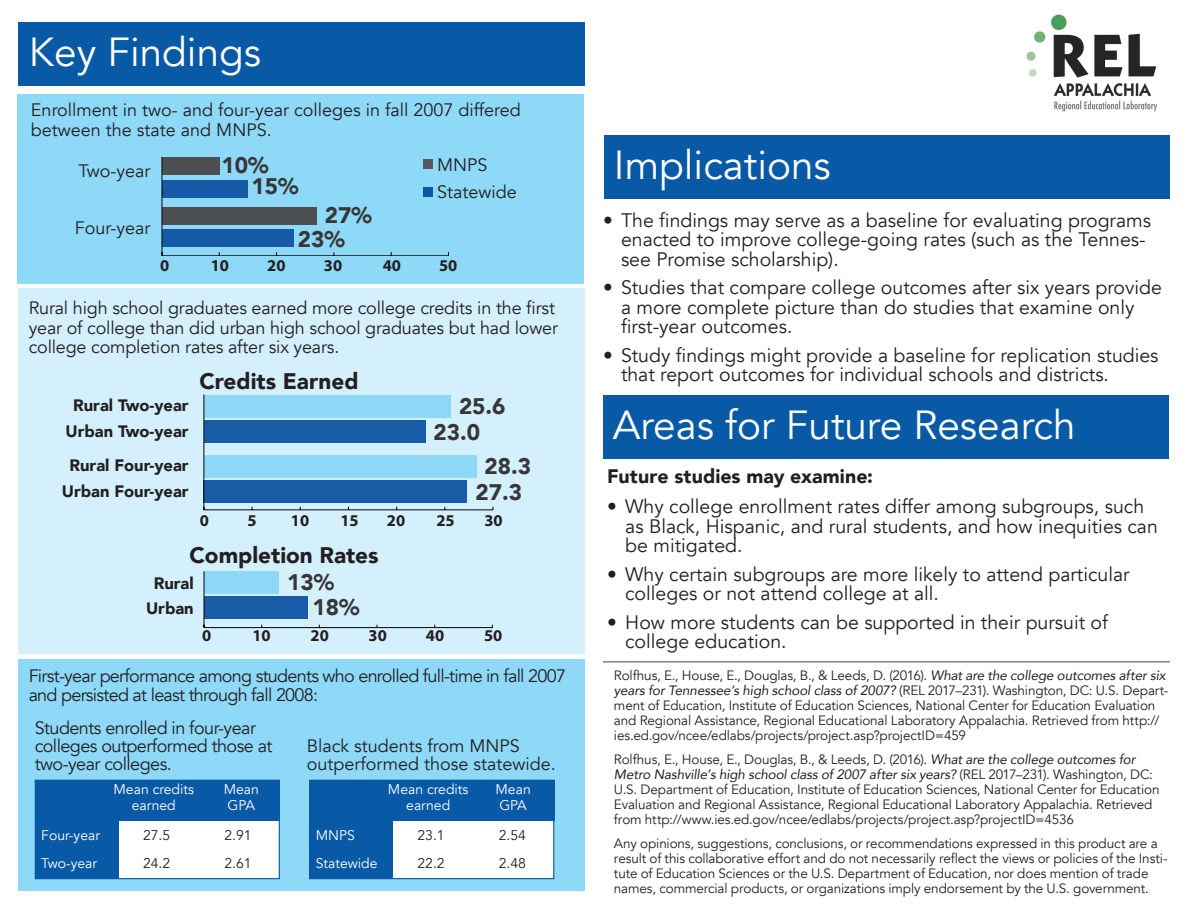
<style>
.page{position:relative;width:1188px;height:918px;background:#fff}
.page>*{position:absolute;margin:0;border:0;box-sizing:border-box;transform-origin:0 0}
.Section_headings{font:40.5px "Avenir";color:#fff}
.Intro_Par_1{font:900 22.5px "Avenir";color:#383636}
.label2{font:900 22.5px "Avenir";color:#231f20}
.t1{font:19.5px/19.5px "Avenir";color:#231f20}
.nutsandbolts{font:900 19.5px "Avenir";letter-spacing:.005em;color:#231f20}
.Smaller{font:18px/19.5px "Avenir";letter-spacing:-.01em;color:#231f20}
.Smaller-2{font:18px/19.5px "Avenir";letter-spacing:-.04em;color:#231f20}
.Smaller-3{font:18px/18px "Avenir";letter-spacing:-.03em;color:#231f20}
.label2-2{font:900 16.5px "Avenir";color:#231f20}
.Chart_label{font:700 16.5px "Myriad Pro";color:#231f20}
.Smaller-4{font:13.95px/15.1px "Avenir";color:#fff;text-align:center}
.Smaller-5{font:13.95px "Avenir";color:#231f20}
.Citation{font:13.5px/15px "Avenir";letter-spacing:-.01em;color:#231f20}
.s1{font-style:italic}
</style>
<div class="page">
<div style="left:18px;top:289px;width:567px;height:365px;background:#d4f0fc"></div>
<div style="left:18px;top:659px;width:567px;height:232px;background:#8ed8f8"></div>
<div style="left:18px;top:94px;width:566px;height:189px;background:#8ed8f8"></div>
<div style="left:162px;top:157px;width:57px;height:18px;background:#4d4f51"></div>
<div style="left:162px;top:180px;width:86px;height:18px;background:#175aa7"></div>
<div style="left:162px;top:207px;width:155px;height:18px;background:#4d4f51"></div>
<div style="left:162px;top:229px;width:132px;height:18px;background:#175aa7"></div>
<hr style="left:162px;top:256px;width:286px;height:1px;background:#040503">
<hr style="left:162px;top:157px;width:1px;height:99px;background:#040503">
<img style="left:1026px;top:14px;width:132px;height:98px">
<div style="left:605px;top:135px;width:565px;height:64px;background:#095aa6"></div>
<div style="left:603px;top:395px;width:566px;height:64px;background:#095aa6"></div>
<div style="left:18px;top:22px;width:567px;height:64px;background:#095aa6"></div>
<div style="left:204px;top:596px;width:104px;height:23px;background:#185ba6"></div>
<div style="left:204px;top:571px;width:75px;height:23px;background:#8dd7f7"></div>
<hr style="left:204px;top:627px;width:288px;height:1px;background:#040503">
<hr style="left:204px;top:571px;width:1px;height:57px;background:#040503">
<div style="left:423px;top:159px;width:10px;height:10px;background:#59595c"></div>
<div style="left:423px;top:188px;width:10px;height:9px;background:#0a59a6"></div>
<div style="left:35px;top:780px;width:245px;height:99px;background:#fff;border:1px solid #095aa6"></div>
<div style="left:96px;top:780px;width:184px;height:41px;background:#095aa6"></div>
<div style="left:35px;top:780px;width:84px;height:99px;background:#095aa6"></div>
<div style="left:309px;top:780px;width:245px;height:99px;background:#fff;border:1px solid #095aa6"></div>
<div style="left:370px;top:780px;width:184px;height:41px;background:#095aa6"></div>
<div style="left:310px;top:780px;width:83px;height:99px;background:#095aa6"></div>
<div style="left:204px;top:420px;width:222px;height:22px;background:#185ba6"></div>
<div style="left:204px;top:480px;width:263px;height:22px;background:#185ba6"></div>
<div style="left:204px;top:395px;width:247px;height:22px;background:#8dd7f7"></div>
<div style="left:204px;top:455px;width:273px;height:22px;background:#8dd7f7"></div>
<hr style="left:204px;top:509px;width:289px;height:1px;background:#040503">
<hr style="left:203px;top:395px;width:1px;height:115px;background:#040503">
<hr style="left:603px;top:661px;width:567px;height:2px;background:#808285">
<p class="Section_headings" style="left:29px;top:28px;width:234px">Key Findings</p>
<p class="Smaller" style="left:31px;top:101px;width:491px">Enrollment in two- and four-year colleges in fall 2007 differed between the state and MNPS.</p>
<p class="Smaller" style="left:437px;top:155px;width:52px">MNPS</p>
<p class="Smaller" style="left:437px;top:182px;width:81px">Statewide</p>
<p class="Smaller" style="left:75px;top:218px;width:77px">Four-year</p>
<p class="Smaller" style="left:78px;top:161px;width:73px">Two-year</p>
<p class="Intro_Par_1" style="left:221px;top:146px;width:49px">10%</p>
<p class="Intro_Par_1" style="left:251px;top:167px;width:49px">15%</p>
<p class="Intro_Par_1" style="left:325px;top:196px;width:49px">27%</p>
<p class="Intro_Par_1" style="left:298px;top:220px;width:49px">23%</p>
<p class="Chart_label" style="left:160px;top:255px;width:11px">0</p>
<p class="Chart_label" style="left:211px;top:255px;width:20px">10</p>
<p class="Chart_label" style="left:267px;top:255px;width:20px">20</p>
<p class="Chart_label" style="left:324px;top:255px;width:20px">30</p>
<p class="Chart_label" style="left:383px;top:255px;width:20px">40</p>
<p class="Chart_label" style="left:439px;top:255px;width:20px">50</p>
<p class="Smaller" style="left:29px;top:299px;width:531px">Rural high school graduates earned more college credits in the first year of college than did urban high school graduates but had lower college completion rates after six years.</p>
<p class="label2-2" style="left:73px;top:392px;width:117px">Rural Two-year</p>
<p class="label2-2" style="left:66px;top:417px;width:125px">Urban Two-year</p>
<p class="label2-2" style="left:69px;top:452px;width:121px">Rural Four-year</p>
<p class="label2-2" style="left:62px;top:477px;width:128px">Urban Four-year</p>
<p class="label2" style="left:199px;top:362px;width:161px">Credits Earned</p>
<p class="Intro_Par_1" style="left:459px;top:387px;width:48px">25.6</p>
<p class="Intro_Par_1" style="left:434px;top:413px;width:48px">23.0</p>
<p class="Intro_Par_1" style="left:484px;top:447px;width:48px">28.3</p>
<p class="Intro_Par_1" style="left:476px;top:473px;width:48px">27.3</p>
<p class="Chart_label" style="left:200px;top:509px;width:11px">0</p>
<p class="Chart_label" style="left:247px;top:509px;width:11px">5</p>
<p class="Chart_label" style="left:291px;top:509px;width:20px">10</p>
<p class="Chart_label" style="left:340px;top:509px;width:20px">15</p>
<p class="Chart_label" style="left:387px;top:509px;width:20px">20</p>
<p class="Chart_label" style="left:436px;top:509px;width:20px">25</p>
<p class="Chart_label" style="left:484px;top:509px;width:20px">30</p>
<p class="label2" style="left:190px;top:536px;width:191px">Completion Rates</p>
<p class="Intro_Par_1" style="left:287px;top:563px;width:49px">13%</p>
<p class="Intro_Par_1" style="left:313px;top:588px;width:49px">18%</p>
<p class="Chart_label" style="left:202px;top:625px;width:11px">0</p>
<p class="Chart_label" style="left:252px;top:625px;width:20px">10</p>
<p class="Chart_label" style="left:311px;top:625px;width:20px">20</p>
<p class="Chart_label" style="left:369px;top:625px;width:20px">30</p>
<p class="Chart_label" style="left:426px;top:625px;width:20px">40</p>
<p class="Chart_label" style="left:484px;top:625px;width:20px">50</p>
<p class="label2-2" style="left:154px;top:569px;width:42px">Rural</p>
<p class="label2-2" style="left:146px;top:594px;width:49px">Urban</p>
<p class="Smaller-2" style="left:29px;top:666px;width:539px">First-year performance among students who enrolled full-time in fall 2007 and persisted at least through fall 2008:</p>
<p class="Smaller-3" style="left:35px;top:720px;width:239px">Students enrolled in four-year colleges outperformed those at two-year colleges.</p>
<p class="Smaller" style="left:307px;top:738px;width:250px;line-height:18px">Black students from MNPS outperformed those statewide.</p>
<p class="Smaller-4" style="left:114px;top:782px;width:82px">Mean credits earned</p>
<p class="Smaller-4" style="left:224px;top:782px;width:37px;text-align:left">Mean<br>GPA</p>
<p class="Smaller-5" style="left:224px;top:827px;width:29px">2.91</p>
<p class="Smaller-4" style="left:41px;top:828px;width:60px">Four-year</p>
<p class="Smaller-5" style="left:143px;top:827px;width:29px">27.5</p>
<p class="Smaller-4" style="left:388px;top:782px;width:82px">Mean credits earned</p>
<p class="Smaller-4" style="left:496px;top:782px;width:37px;text-align:left">Mean<br>GPA</p>
<p class="Smaller-5" style="left:499px;top:827px;width:29px">2.54</p>
<p class="Smaller-4" style="left:316px;top:828px;width:41px">MNPS</p>
<p class="Smaller-5" style="left:418px;top:827px;width:29px">23.1</p>
<p class="Smaller-4" style="left:41px;top:856px;width:57px">Two-year</p>
<p class="Smaller-5" style="left:143px;top:855px;width:29px">24.2</p>
<p class="Smaller-5" style="left:224px;top:855px;width:29px">2.61</p>
<p class="Smaller-4" style="left:316px;top:856px;width:63px">Statewide</p>
<p class="Smaller-5" style="left:418px;top:855px;width:29px">22.2</p>
<p class="Smaller-5" style="left:499px;top:855px;width:29px">2.48</p>
<p class="Section_headings" style="left:614px;top:140px;width:218px">Implications</p>
<p class="t1" style="left:621px;top:211px;width:532px;text-indent:-18px">• The findings may serve as a baseline for evaluating programs enacted to improve college-going rates (such as the Tennes&shy;see Promise scholarship).</p>
<p class="t1" style="left:621px;top:278px;width:542px;text-indent:-18px">• Studies that compare college outcomes after six years provide a more complete picture than do studies that examine only first-year outcomes.</p>
<p class="t1" style="left:621px;top:346px;width:539px;text-indent:-18px">• Study findings might provide a baseline for replication studies that report outcomes for individual schools and districts.</p>
<p class="Section_headings" style="left:613px;top:401px;width:464px">Areas for Future Research</p>
<p class="nutsandbolts" style="left:607px;top:460px;width:267px">Future studies may examine:</p>
<p class="t1" style="left:625px;top:497px;width:534px;text-indent:-18px">• Why college enrollment rates differ among subgroups, such as Black, Hispanic, and rural students, and how inequities can be mitigated.</p>
<p class="t1" style="left:625px;top:564px;width:506px;text-indent:-18px">• Why certain subgroups are more likely to attend particular colleges or not attend college at all.</p>
<p class="t1" style="left:625px;top:612px;width:484px;text-indent:-18px">• How more students can be supported in their pursuit of college education.</p>
<p class="Citation" style="left:614px;top:668px;width:556px">Rolfhus, E., House, E., Douglas, B., &amp; Leeds, D. (2016). <span class="s1">What are the college outcomes after six years for Tennessee’s high school class of 2007?</span> (REL 2017–231). Washington, DC: U.S. Depart&shy;ment of Education, Institute of Education Sciences, National Center for Education Evaluation and Regional Assistance, Regional Educational Laboratory Appalachia. Retrieved from http:// ies.ed.gov/ncee/edlabs/projects/project.asp?projectID=459</p>
<p class="Citation" style="left:614px;top:752px;width:547px">Rolfhus, E., House, E., Douglas, B., &amp; Leeds, D. (2016). <span class="s1">What are the college outcomes for Metro Nashville’s high school class of 2007 after six years?</span> (REL 2017–231). Washington, DC:<br>U.S. Department of Education, Institute of Education Sciences, National Center for Education Evaluation and Regional Assistance, Regional Educational Laboratory Appalachia. Retrieved from http://www.ies.ed.gov/ncee/edlabs/projects/project.asp?projectID=4536</p>
<p class="Citation" style="left:614px;top:836px;width:555px">Any opinions, suggestions, conclusions, or recommendations expressed in this product are a result of this collaborative effort and do not necessarily reflect the views or policies of the Insti&shy;tute of Education Sciences or the U.S. Department of Education, nor does mention of trade names, commercial products, or organizations imply endorsement by the U.S. government.</p>
</div>
